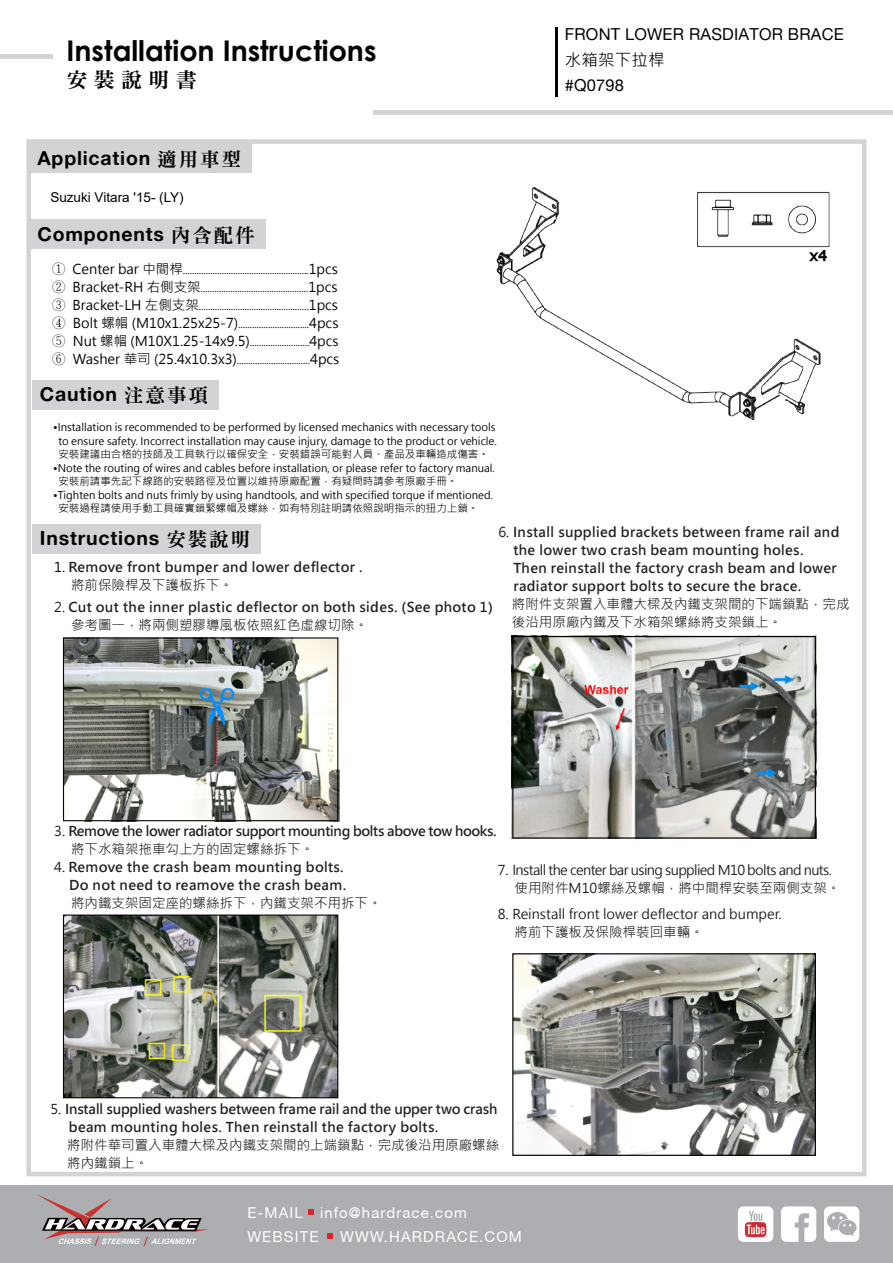
<style>
.page{position:relative;width:893px;height:1263px;background:#fff}
.page>*{position:absolute;margin:0;border:0;box-sizing:border-box;transform-origin:0 0}
.t1{font:700 28.5px "Century Gothic";color:#030303}
.t2{font:21px "DFN Ming W9 WIN BF";letter-spacing:.3em;color:#030303}
.t3{font:19.5px "Alte Haas Grotesk Bold";letter-spacing:.04em;color:#030303}
.t4{font:16.5px "Alte Haas Grotesk";letter-spacing:.01em;color:#030303}
.t5{font:16.5px "Microsoft Jheng Hei";letter-spacing:.01em;color:#030303}
.t6{font:15px/24px "Helvetica Neue CE";letter-spacing:.075em;color:#fff}
.t7{font:700 13.5px/18px "Microsoft Jheng Hei";letter-spacing:.025em;color:#231f20}
.t8{font:13.5px/18px "Microsoft Jheng Hei";color:#231f20}
.t9{font:700 13.5px/18px "Microsoft Jheng Hei";letter-spacing:-.01em;color:#231f20}
.t10{font:700 13.5px/18px "Microsoft Jheng Hei";letter-spacing:-.025em;color:#231f20}
.t11{font:13.5px/18px "Microsoft Jheng Hei";letter-spacing:-.045em;color:#231f20}
.t12{font:13.5px "Microsoft Jheng Hei";color:#030303}
.t13{font:13.5px "Arial";color:#030303}
.t14{font:10.5px/13.5px "Microsoft Jheng Hei";color:#030303}
.t15{font:700 9px/18px "Microsoft Jheng Hei";color:#231f20;text-align:justify}
.s1{font-family:"DFN Ming W9 WIN BF"}
.s2{font-family:"Adobe Ming Std";font-weight:300;font-size:13.5px;color:#030303}
.s3{font-weight:400;font-size:13.5px;color:#030303}
.s4{font-family:"Adobe Ming Std";font-weight:300}
.s5{font-weight:700;font-size:9px;color:#231f20}
.s6{font-weight:400}
.s7{font-weight:400;color:#030303}
.s8{color:#030303}
</style>
<div class="page">
<div style="left:32px;top:380px;width:187px;height:30px;background:#d1d3d4"></div>
<div style="left:30px;top:220px;width:236px;height:29px;background:#d1d3d4"></div>
<div style="left:0;top:54px;width:52px;height:5px;background:#d1d3d4"></div>
<hr style="left:556px;top:27px;width:2px;height:69px;background:#030303">
<div style="left:26px;top:139px;width:840px;height:1037px;border:4px solid #d1d3d4"></div>
<div style="left:0;top:1185px;width:893px;height:78px;background:#acaeb1"></div>
<svg style="left:781px;top:1206px;width:35px;height:36px"></svg>
<svg style="left:824px;top:1206px;width:35px;height:36px"></svg>
<svg style="left:738px;top:1206px;width:35px;height:36px"></svg>
<svg style="left:308px;top:1209px;width:6px;height:6px"></svg>
<svg style="left:327px;top:1233px;width:6px;height:6px"></svg>
<div style="left:31px;top:143px;width:221px;height:30px;background:#d1d3d4"></div>
<svg style="left:38px;top:1195px;width:170px;height:51px"></svg>
<div style="left:374px;top:110px;width:519px;height:5px;background:#d1d3d4"></div>
<div style="left:32px;top:524px;width:229px;height:30px;background:#d1d3d4"></div>
<img style="left:514px;top:638px;width:300px;height:199px">
<img style="left:514px;top:955px;width:300px;height:199px">
<img style="left:65px;top:637px;width:275px;height:184px">
<img style="left:65px;top:916px;width:271px;height:180px">
<div style="left:63px;top:914px;width:275px;height:184px;border:1px solid #030303"></div>
<div style="left:512px;top:636px;width:304px;height:203px;border:1px solid #030303"></div>
<div style="left:512px;top:953px;width:304px;height:203px;border:1px solid #030303"></div>
<div style="left:63px;top:637px;width:275px;height:184px;border:1px solid #030303"></div>
<img style="left:496px;top:187px;width:334px;height:234px">
<h1 class="t1" style="left:66px;top:29px;width:312px">Installation Instructions</h1>
<h2 class="t2" style="left:66px;top:70px;width:132px">安裝說明書</h2>
<h3 class="t3" style="left:38px;top:146px;width:205px">Application <span class="s1">適用車型</span></h3>
<p class="t13" style="left:50px;top:188px;width:135px">Suzuki Vitara '15- (LY)</p>
<h3 class="t3" style="left:38px;top:222px;width:219px">Components <span class="s1">內含配件</span></h3>
<p class="t15" style="left:52px;top:262px;width:288px"><span class="s2">①</span> <span class="s3">Center bar 中間桿</span>.......................................................<span class="s3">1pcs </span><span class="s2">②</span> <span class="s3">Bracket-RH 右側支架</span>...............................................<span class="s3">1pcs </span><span class="s2">③</span> <span class="s3">Bracket-LH 左側支架</span>................................................<span class="s3">1pcs </span><span class="s2">④</span> <span class="s3">Bolt 螺帽 (M10x1.25x25-7)</span>...............................<span class="s3">4pcs</span></p>
<p class="t12" style="left:52px;top:333px;width:288px"><span class="s4">⑤</span> Nut 螺帽 (M10X1.25-14x9.5)<span class="s5">..........................</span>4pcs</p>
<p class="t15" style="left:52px;top:352px;width:289px"><span class="s2">⑥</span> <span class="s3">Washer 華司 (25.4x10.3x3)</span>................................<span class="s3">4pcs</span></p>
<h3 class="t3" style="left:40px;top:382px;width:170px">Caution <span class="s1">注意事項</span></h3>
<p class="t14" style="left:53px;top:420px;width:445px;text-align:center">•Installation is recommended to be performed by licensed mechanics with necessary tools to ensure safety. Incorrect installation may cause injury, damage to the product or vehicle.安裝建議由合格的技師及工具執行以確保安全，安裝錯誤可能對人員、產品及車輛造成傷害。</p>
<p class="t14" style="left:58px;top:461px;width:438px;text-indent:-5px">•Note the routing of wires and cables before installation, or please refer to factory manual.安裝前請事先記下線路的安裝路徑及位置以維持原廠配置，有疑問時請參考原廠手冊。</p>
<p class="t14" style="left:58px;top:488px;width:436px;text-indent:-5px">•Tighten bolts and nuts frimly by using handtools, and with specified torque if mentioned.安裝過程請使用手動工具確實鎖緊螺帽及螺絲，如有特別註明請依照說明指示的扭力上鎖。</p>
<h3 class="t4" style="left:565px;top:25px;width:280px">FRONT LOWER RASDIATOR BRACE</h3>
<h3 class="t5" style="left:565px;top:50px;width:101px">水箱架下拉桿</h3>
<h3 class="t4" style="left:565px;top:76px;width:61px">#Q0798</h3>
<p class="t7" style="left:513px;top:523px;width:328px;text-indent:-15px"><span class="s6">6</span><span class="s7">.</span> Install supplied brackets between frame rail and the lower two crash beam mounting holes.<br>Then reinstall the factory crash beam and lower radiator support bolts to secure the brace.</p>
<p class="t8" style="left:512px;top:595px;width:339px">將附件支架置入車體大樑及內鐵支架間的下端鎖點，完成後沿用原廠內鐵及下水箱架螺絲將支架鎖上。</p>
<h3 class="t3" style="left:40px;top:526px;width:212px">Instructions <span class="s1">安裝說明</span></h3>
<p class="t7" style="left:71px;top:558px;width:293px;text-indent:-17px"><span class="s7">1.</span> Remove front bumper and lower deflector .<span class="s6">將前保險桿及下護板拆下。</span></p>
<p class="t7" style="left:71px;top:598px;width:423px;text-indent:-17px"><span class="s6">2</span><span class="s7">.</span> Cut out the inner plastic deflector on both sides. (See photo 1)<span class="s6">參考圖一，將兩側塑膠導風板依照紅色虛線切除。</span></p>
<p class="t10" style="left:71px;top:822px;width:427px;text-indent:-17px"><span class="s6">3</span><span class="s7">.</span> Remove the lower radiator support mounting bolts above tow hooks.<span class="s6">將下水箱架拖車勾上方的固定螺絲拆下。</span></p>
<p class="t7" style="left:54px;top:858px;width:293px;text-align:right"><span class="s6">4</span><span class="s7">.</span> Remove the crash beam mounting bolts.<br>Do not need to reamove the crash beam.</p>
<p class="t8" style="left:71px;top:894px;width:312px">將內鐵支架固定座的螺絲拆下，內鐵支架不用拆下。</p>
<p class="t11" style="left:515px;top:861px;width:327px;text-indent:-17px">7<span class="s8">.</span> Install the center bar using supplied M10 bolts and nuts.使用附件M10螺絲及螺帽，將中間桿安裝至兩側支架。</p>
<p class="t8" style="left:515px;top:905px;width:268px;text-indent:-17px">8<span class="s8">.</span> Reinstall front lower deflector and bumper.將前下護板及保險桿裝回車輛。</p>
<p class="t9" style="left:69px;top:1100px;width:430px;text-indent:-19px"><span class="s6">5</span><span class="s7">.</span> Install supplied washers between frame rail and the upper two crash beam mounting holes. Then reinstall the factory bolts.</p>
<p class="t8" style="left:67px;top:1136px;width:433px">將附件華司置入車體大樑及內鐵支架間的上端鎖點，完成後沿用原廠螺絲將內鐵鎖上。</p>
<h3 class="t6" style="left:247px;top:1200px;width:221px">E-MAIL info@hardrace.com<br>WEBSITE</h3>
<h3 class="t6" style="left:340px;top:1224px;width:183px">WWW.HARDRACE.COM</h3>
</div>
